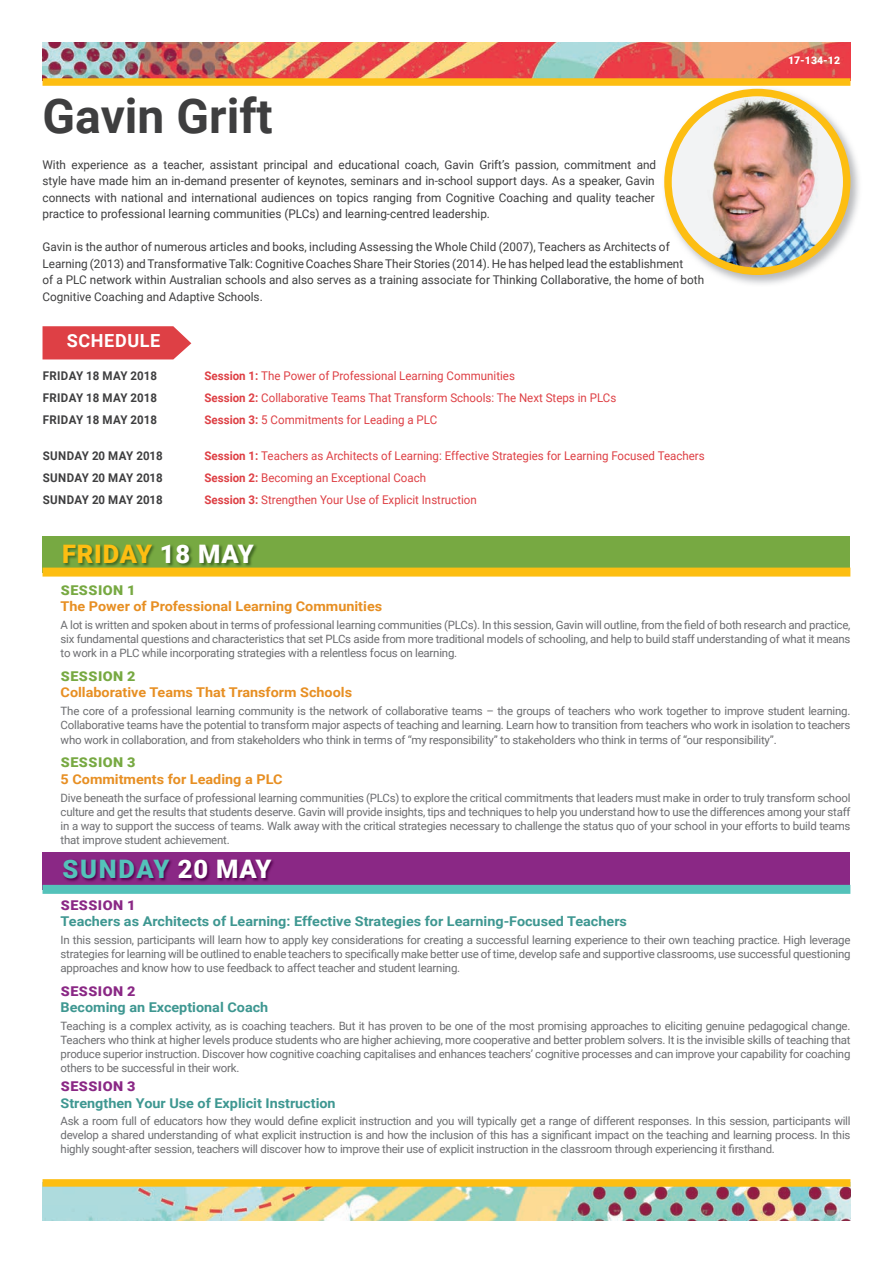
<style>
.page{position:relative;width:893px;height:1263px;background:#fff}
.page>*{position:absolute;margin:0;border:0;box-sizing:border-box;transform-origin:0 0}
.t1{font:700 48px "Roboto";color:#3e3e3f}
.t2{font:900 25.5px "Roboto";letter-spacing:.045em;color:#54c2ba}
.t3{font:900 25.5px "Roboto";letter-spacing:.03em;color:#fdbe12}
.t4{font:700 18px "Roboto";letter-spacing:.035em;color:#fff}
.t5{font:700 13.5px "Roboto";color:#3e9791;scale:1.07 1}
.t6{font:700 13.5px "Roboto";color:#e78f23;scale:1.07 1}
.t7{font:900 13.5px "Roboto";letter-spacing:.035em;color:#77a942;scale:1.07 1}
.t8{font:900 13.5px "Roboto";letter-spacing:.035em;color:#8a2885;scale:1.07 1}
.t9{font:12px/16.5px "Roboto";color:#3e3e3f}
.t10{font:12px "Roboto";color:#de4045;scale:.96 1}
.t11{font:700 12px "Roboto";color:#3e3e3f;scale:.96 1}
.t12{font:11.55px/14.1px "Roboto";letter-spacing:-.02em;color:#6c6d70;text-align:justify}
.t13{font:900 10.5px "Roboto";color:#fff}
.s1{font-weight:700}
.s2{color:#fff}
</style>
<div class="page">
<img style="left:664px;top:88px;width:195px;height:196px">
<img style="left:668px;top:93px;width:179px;height:178px;border-radius:50%">
<div style="left:664px;top:89px;width:186px;height:186px;border:8px solid #fdbe12;border-radius:50%"></div>
<img style="left:43px;top:43px;width:807px;height:35px">
<img style="left:43px;top:1187px;width:807px;height:33px">
<div style="left:43px;top:78px;width:807px;height:8px;background:#fdbe12"></div>
<div style="left:43px;top:1179px;width:807px;height:8px;background:#fdbe12"></div>
<div style="left:43px;top:852px;width:807px;height:37px;background:#8a2885"></div>
<img style="left:64px;top:860px;width:210px;height:22px">
<div style="left:43px;top:885px;width:807px;height:9px;background:#54c2ba"></div>
<svg style="left:43px;top:326px;width:148px;height:33px;background:#e04c51"></svg>
<div style="left:43px;top:536px;width:807px;height:36px;background:#77a942"></div>
<img style="left:64px;top:545px;width:193px;height:22px">
<div style="left:43px;top:568px;width:807px;height:9px;background:#fdbe12"></div>
<h1 class="t1" style="left:43px;top:89px;width:232px">Gavin Grift</h1>
<p class="t9" style="left:43px;top:156px;width:615px">With experience as a teacher, assistant principal and educational coach, Gavin Grift’s passion, commitment and style have made him an in-demand presenter of keynotes, seminars and in-school support days. As a speaker, Gavin connects with national and international audiences on topics ranging from Cognitive Coaching and quality teacher practice to professional learning communities (PLCs) and learning-centred leadership.</p>
<p class="t9" style="left:43px;top:239px;width:663px">Gavin is the author of numerous articles and books, including Assessing the Whole Child (2007), Teachers as Architects of Learning (2013) and Transformative Talk: Cognitive Coaches Share Their Stories (2014). He has helped lead the establishment<br>of a PLC network within Australian schools and also serves as a training associate for Thinking Collaborative, the home of both Cognitive Coaching and Adaptive Schools.</p>
<h3 class="t4" style="left:67px;top:330px;width:95px">SCHEDULE</h3>
<p class="t11" style="left:43px;top:369px;width:121px">FRIDAY 18 MAY 2018</p>
<p class="t10" style="left:205px;top:369px;width:325px"><span class="s1">Session 1:</span> The Power of Professional Learning Communities</p>
<p class="t11" style="left:43px;top:391px;width:121px">FRIDAY 18 MAY 2018</p>
<p class="t10" style="left:205px;top:391px;width:430px"><span class="s1">Session 2:</span> Collaborative Teams That Transform Schools: The Next Steps in PLCs</p>
<p class="t11" style="left:43px;top:413px;width:121px">FRIDAY 18 MAY 2018</p>
<p class="t10" style="left:205px;top:413px;width:244px"><span class="s1">Session 3:</span> 5 Commitments for Leading a PLC</p>
<p class="t11" style="left:43px;top:449px;width:127px">SUNDAY 20 MAY 2018</p>
<p class="t10" style="left:205px;top:449px;width:523px"><span class="s1">Session 1:</span> Teachers as Architects of Learning: Effective Strategies for Learning Focused Teachers</p>
<p class="t11" style="left:43px;top:471px;width:127px">SUNDAY 20 MAY 2018</p>
<p class="t10" style="left:205px;top:471px;width:232px"><span class="s1">Session 2:</span> Becoming an Exceptional Coach</p>
<p class="t11" style="left:43px;top:493px;width:127px">SUNDAY 20 MAY 2018</p>
<p class="t10" style="left:205px;top:493px;width:285px"><span class="s1">Session 3:</span> Strengthen Your Use of Explicit Instruction</p>
<h2 class="t3" style="left:62px;top:539px;width:193px">FRIDAY <span class="s2">18 MAY</span></h2>
<p class="t13" style="left:788px;top:54px;width:54px">17-134-12</p>
<p class="t7" style="left:61px;top:582px;width:71px">SESSION 1</p>
<p class="t6" style="left:61px;top:598px;width:302px">The Power of Professional Learning Communities</p>
<p class="t12" style="left:61px;top:618px;width:791px">A lot is written and spoken about in terms of professional learning communities (PLCs). In this session, Gavin will outline, from the field of both research and practice, six fundamental questions and characteristics that set PLCs aside from more traditional models of schooling, and help to build staff understanding of what it means to work in a PLC while incorporating strategies with a relentless focus on learning.</p>
<p class="t7" style="left:61px;top:668px;width:71px">SESSION 2</p>
<p class="t6" style="left:61px;top:685px;width:274px">Collaborative Teams That Transform Schools</p>
<p class="t12" style="left:61px;top:704px;width:791px">The core of a professional learning community is the network of collaborative teams – the groups of teachers who work together to improve student learning.<br>Collaborative teams have the potential to transform major aspects of teaching and learning. Learn how to transition from teachers who work in isolation to teachers who work in collaboration, and from stakeholders who think in terms of “my responsibility” to stakeholders who think in terms of “our responsibility”.</p>
<p class="t7" style="left:61px;top:755px;width:71px">SESSION 3</p>
<p class="t6" style="left:61px;top:771px;width:209px">5 Commitments for Leading a PLC</p>
<p class="t12" style="left:61px;top:791px;width:791px">Dive beneath the surface of professional learning communities (PLCs) to explore the critical commitments that leaders must make in order to truly transform school culture and get the results that students deserve. Gavin will provide insights, tips and techniques to help you understand how to use the differences among your staff in a way to support the success of teams. Walk away with the critical strategies necessary to challenge the status quo of your school in your efforts to build teams that improve student achievement.</p>
<h2 class="t2" style="left:63px;top:854px;width:210px">SUNDAY <span class="s2">20 MAY</span></h2>
<p class="t8" style="left:61px;top:897px;width:71px">SESSION 1</p>
<p class="t5" style="left:61px;top:913px;width:531px">Teachers as Architects of Learning: Effective Strategies for Learning-Focused Teachers</p>
<p class="t12" style="left:61px;top:933px;width:791px">In this session, participants will learn how to apply key considerations for creating a successful learning experience to their own teaching practice. High leverage strategies for learning will be outlined to enable teachers to specifically make better use of time, develop safe and supportive classrooms, use successful questioning approaches and know how to use feedback to affect teacher and student learning.</p>
<p class="t8" style="left:61px;top:983px;width:71px">SESSION 2</p>
<p class="t5" style="left:61px;top:1000px;width:196px">Becoming an Exceptional Coach</p>
<p class="t12" style="left:61px;top:1019px;width:791px">Teaching is a complex activity, as is coaching teachers. But it has proven to be one of the most promising approaches to eliciting genuine pedagogical change.<br>Teachers who think at higher levels produce students who are higher achieving, more cooperative and better problem solvers. It is the invisible skills of teaching that produce superior instruction. Discover how cognitive coaching capitalises and enhances teachers’ cognitive processes and can improve your capability for coaching others to be successful in their work.</p>
<p class="t8" style="left:61px;top:1079px;width:71px">SESSION 3</p>
<p class="t5" style="left:61px;top:1095px;width:259px">Strengthen Your Use of Explicit Instruction</p>
<p class="t12" style="left:61px;top:1114px;width:792px">Ask a room full of educators how they would define explicit instruction and you will typically get a range of different responses. In this session, participants will develop a shared understanding of what explicit instruction is and how the inclusion of this has a significant impact on the teaching and learning process. In this highly sought-after session, teachers will discover how to improve their use of explicit instruction in the classroom through experiencing it firsthand.</p>
</div>
